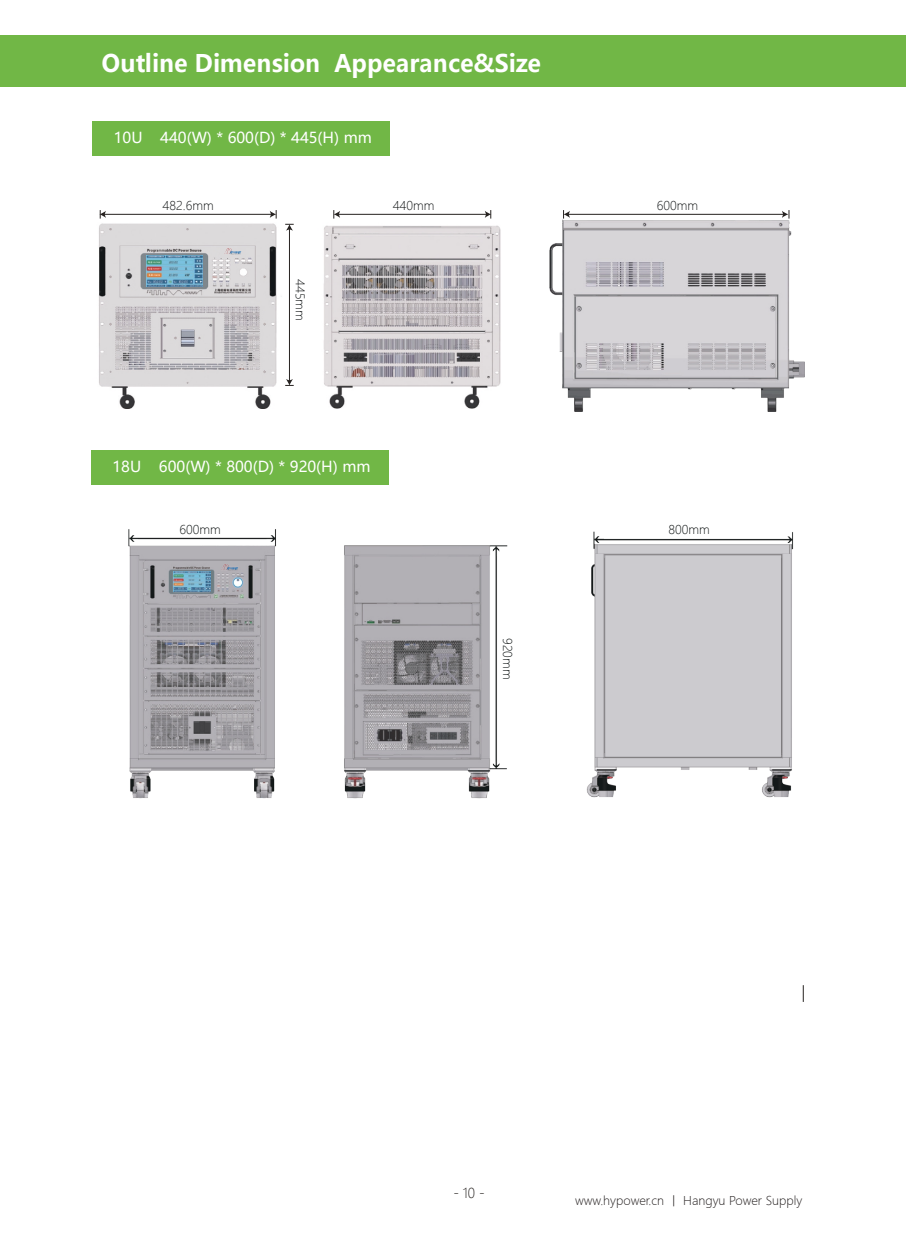
<style>
.page{position:relative;width:906px;height:1238px;background:#fff}
.page>*{position:absolute;margin:0;border:0;box-sizing:border-box;transform-origin:0 0}
.t1{font:700 24px "Microsoft Ya Hei";color:#fff}
.t2{font:15px "Microsoft Ya Hei";color:#fff}
.t3{font:300 13.5px "Microsoft Ya Hei";color:#262220}
.t4{font:300 12px "Microsoft Ya Hei";color:#241f1f}
.t5{font:300 12px "Microsoft Ya Hei";color:#141718}
.t6{font:300 12px "Microsoft Ya Hei";color:#121717}
</style>
<div class="page">
<svg style="left:803px;top:985px;width:1px;height:16px"></svg>
<div style="left:0;top:36px;width:906px;height:51px;background:#71b746"></div>
<div style="left:91px;top:450px;width:298px;height:34px;background:#71b746"></div>
<div style="left:92px;top:121px;width:298px;height:34px;background:#71b746"></div>
<img style="left:128px;top:529px;width:148px;height:270px">
<img style="left:344px;top:545px;width:164px;height:254px">
<img style="left:586px;top:531px;width:208px;height:267px">
<img style="left:550px;top:220px;width:255px;height:191px">
<hr style="left:104px;top:214px;width:168px;height:1px;background:#262220">
<svg style="left:99px;top:210px;width:7px;height:8px"></svg>
<svg style="left:270px;top:210px;width:7px;height:8px"></svg>
<hr style="left:338px;top:214px;width:149px;height:1px;background:#262220">
<svg style="left:333px;top:210px;width:7px;height:8px"></svg>
<svg style="left:485px;top:210px;width:6px;height:8px"></svg>
<hr style="left:568px;top:214px;width:215px;height:1px;background:#262220">
<svg style="left:563px;top:210px;width:7px;height:8px"></svg>
<svg style="left:782px;top:210px;width:7px;height:8px"></svg>
<hr style="left:289px;top:229px;width:1px;height:152px;background:#262220">
<svg style="left:285px;top:379px;width:9px;height:7px"></svg>
<svg style="left:285px;top:224px;width:9px;height:6px"></svg>
<img style="left:99px;top:223px;width:183px;height:186px">
<img style="left:323px;top:225px;width:178px;height:184px">
<img style="left:221px;top:566px;width:18px;height:5px">
<img style="left:221px;top:248px;width:24px;height:9px">
<img style="left:222px;top:564px;width:17px;height:6px">
<img style="left:225px;top:249px;width:17px;height:5px">
<img style="left:147px;top:255px;width:55px;height:32px">
<img style="left:173px;top:571px;width:37px;height:21px">
<h1 class="t1" style="left:102px;top:46px;width:441px">Outline Dimension Appearance&amp;Size</h1>
<p class="t2" style="left:114px;top:127px;width:259px">10U 440(W) * 600(D) * 445(H) mm</p>
<p class="t5" style="left:163px;top:197px;width:53px">482.6mm</p>
<p class="t5" style="left:393px;top:197px;width:43px">440mm</p>
<p class="t5" style="left:656px;top:197px;width:43px">600mm</p>
<p class="t5" style="left:308px;top:279px;width:43px;rotate:90deg">445mm</p>
<p class="t2" style="left:112px;top:457px;width:259px">18U 600(W) * 800(D) * 920(H) mm</p>
<p class="t6" style="left:179px;top:522px;width:43px">600mm</p>
<p class="t6" style="left:515px;top:638px;width:43px;rotate:90deg">920mm</p>
<p class="t6" style="left:668px;top:522px;width:43px">800mm</p>
<p class="t3" style="left:453px;top:1184px;width:33px">- 10 -</p>
<p class="t4" style="left:575px;top:1192px;width:229px">www.hypower.cn 丨 Hangyu Power Supply</p>
</div>
